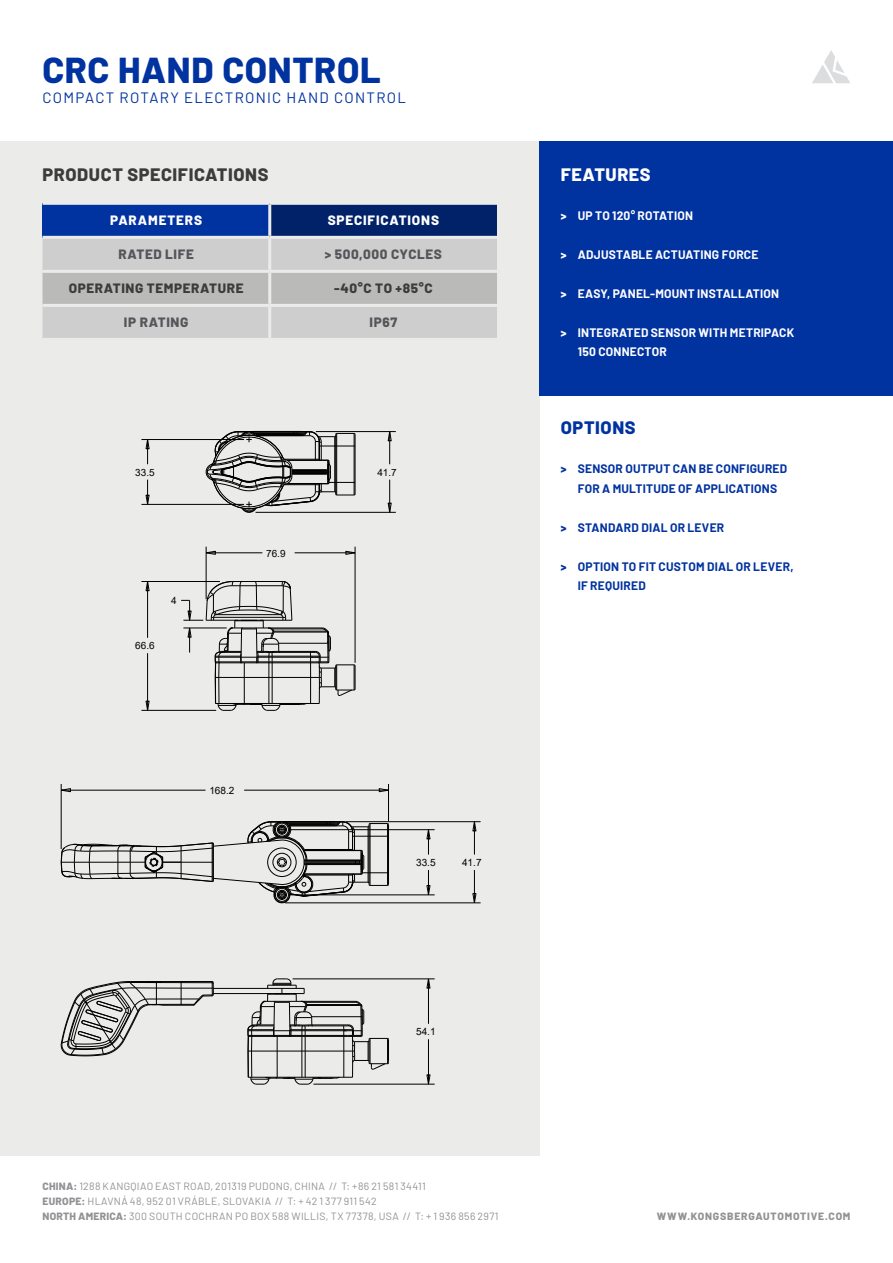
<style>
.page{position:relative;width:893px;height:1263px;background:#fff}
.page>*{position:absolute;margin:0;border:0;box-sizing:border-box;transform-origin:0 0}
.t1{font:800 36px "Barlow";letter-spacing:.02em;color:#0032a0}
.t2{font:800 18px "Barlow";letter-spacing:.03em;color:#3c3c3c}
.t3{font:800 18px "Barlow";letter-spacing:.035em;color:#fff}
.t4{font:800 18px "Barlow";letter-spacing:.03em;color:#0032a0}
.t5{font:15px "Barlow";letter-spacing:.085em;color:#0032a0}
.t6{font:800 13.5px "Barlow";letter-spacing:.045em;color:#56565a}
.t7{font:800 13.5px "Barlow";letter-spacing:.045em;color:#3c3c3c}
.t8{font:800 13.5px "Barlow";letter-spacing:.065em;color:#fff}
.t9{font:700 12px/19.5px "Barlow";letter-spacing:.02em;color:#0032a0;text-align:center}
.t10{font:700 12px/19.5px "Barlow";letter-spacing:.02em;color:#fff}
.t11{font:10.5px/15px "Barlow";letter-spacing:.035em;color:#919295}
.t12{font:800 10.5px "Barlow";letter-spacing:.075em;color:#919295}
.t13{font:10.05px "Arial";color:#000}
.s1{font-weight:800}
</style>
<div class="page">
<svg style="left:812px;top:50px;width:38px;height:33px"></svg>
<div style="left:0;top:141px;width:539px;height:1015px;background:#ebebea"></div>
<div style="left:43px;top:203px;width:227px;height:34px;background:#0032a0"></div>
<div style="left:270px;top:203px;width:227px;height:34px;background:#012169"></div>
<div style="left:43px;top:239px;width:454px;height:99px;background:#cecece"></div>
<div style="left:43px;top:273px;width:454px;height:31px;background:#babab9"></div>
<hr style="left:43px;top:202px;width:227px;height:3px;background:#ebebea">
<hr style="left:270px;top:202px;width:227px;height:3px;background:#ebebea">
<hr style="left:268px;top:205px;width:3px;height:31px;background:#ebebea">
<hr style="left:43px;top:236px;width:227px;height:3px;background:#ebebea">
<hr style="left:270px;top:236px;width:227px;height:3px;background:#ebebea">
<hr style="left:268px;top:239px;width:3px;height:31px;background:#ebebea">
<hr style="left:43px;top:270px;width:227px;height:3px;background:#ebebea">
<hr style="left:270px;top:270px;width:227px;height:3px;background:#ebebea">
<hr style="left:268px;top:273px;width:3px;height:31px;background:#ebebea">
<hr style="left:43px;top:304px;width:227px;height:3px;background:#ebebea">
<hr style="left:270px;top:304px;width:227px;height:3px;background:#ebebea">
<hr style="left:268px;top:307px;width:3px;height:31px;background:#ebebea">
<div style="left:539px;top:141px;width:354px;height:254px;background:#0032a0"></div>
<hr style="left:355px;top:434px;width:1px;height:60px;background:#000">
<svg style="left:345px;top:551px;width:10px;height:4px"></svg>
<svg style="left:207px;top:551px;width:9px;height:4px"></svg>
<svg style="left:145px;top:701px;width:5px;height:9px"></svg>
<svg style="left:145px;top:582px;width:5px;height:9px"></svg>
<svg style="left:388px;top:432px;width:4px;height:9px"></svg>
<svg style="left:388px;top:503px;width:4px;height:9px"></svg>
<hr style="left:147px;top:581px;width:1px;height:57px;background:#000">
<hr style="left:147px;top:653px;width:1px;height:57px;background:#000">
<hr style="left:206px;top:547px;width:1px;height:52px;background:#000">
<hr style="left:141px;top:710px;width:75px;height:1px;background:#000">
<hr style="left:141px;top:581px;width:79px;height:1px;background:#000">
<hr style="left:355px;top:547px;width:1px;height:116px;background:#000">
<hr style="left:295px;top:552px;width:60px;height:1px;background:#000">
<hr style="left:206px;top:552px;width:56px;height:1px;background:#000">
<svg style="left:145px;top:440px;width:5px;height:24px"></svg>
<svg style="left:145px;top:480px;width:5px;height:24px"></svg>
<hr style="left:256px;top:512px;width:140px;height:1px;background:#000">
<hr style="left:141px;top:504px;width:103px;height:1px;background:#000">
<hr style="left:141px;top:439px;width:103px;height:1px;background:#000">
<hr style="left:316px;top:431px;width:80px;height:1px;background:#000">
<hr style="left:389px;top:480px;width:1px;height:32px;background:#000">
<hr style="left:389px;top:432px;width:1px;height:32px;background:#000">
<svg style="left:206px;top:431px;width:149px;height:82px"></svg>
<hr style="left:252px;top:431px;width:50px;height:1px;background:#000">
<svg style="left:181px;top:581px;width:175px;height:130px"></svg>
<hr style="left:213px;top:993px;width:91px;height:1px;background:#000">
<hr style="left:213px;top:988px;width:91px;height:1px;background:#000">
<svg style="left:426px;top:1074px;width:5px;height:10px"></svg>
<svg style="left:426px;top:979px;width:5px;height:10px"></svg>
<svg style="left:379px;top:788px;width:9px;height:4px"></svg>
<svg style="left:62px;top:788px;width:9px;height:4px"></svg>
<svg style="left:472px;top:822px;width:5px;height:9px"></svg>
<svg style="left:472px;top:893px;width:5px;height:9px"></svg>
<hr style="left:313px;top:1084px;width:122px;height:1px;background:#000">
<hr style="left:293px;top:978px;width:142px;height:1px;background:#000">
<hr style="left:428px;top:979px;width:1px;height:45px;background:#000">
<hr style="left:428px;top:1039px;width:1px;height:45px;background:#000">
<hr style="left:61px;top:784px;width:1px;height:65px;background:#000">
<hr style="left:285px;top:902px;width:196px;height:1px;background:#000">
<hr style="left:288px;top:895px;width:147px;height:1px;background:#000">
<hr style="left:289px;top:829px;width:146px;height:1px;background:#000">
<hr style="left:346px;top:821px;width:135px;height:1px;background:#000">
<hr style="left:244px;top:790px;width:144px;height:1px;background:#000">
<hr style="left:61px;top:790px;width:145px;height:1px;background:#000">
<hr style="left:388px;top:784px;width:1px;height:37px;background:#000">
<svg style="left:426px;top:829px;width:5px;height:25px"></svg>
<svg style="left:426px;top:870px;width:5px;height:25px"></svg>
<hr style="left:474px;top:870px;width:1px;height:33px;background:#000">
<hr style="left:474px;top:822px;width:1px;height:32px;background:#000">
<svg style="left:248px;top:978px;width:141px;height:107px"></svg>
<svg style="left:61px;top:821px;width:328px;height:82px"></svg>
<div style="left:145px;top:854px;width:17px;height:17px;border:1px solid #000;border-radius:50%"></div>
<div style="left:150px;top:859px;width:7px;height:7px;border:1px solid #000;border-radius:50%"></div>
<svg style="left:61px;top:981px;width:153px;height:75px"></svg>
<p class="t1" style="left:43px;top:43px;width:340px">CRC HAND CONTROL</p>
<p class="t5" style="left:43px;top:87px;width:365px">COMPACT ROTARY ELECTRONIC HAND CONTROL</p>
<p class="t2" style="left:43px;top:161px;width:227px">PRODUCT SPECIFICATIONS</p>
<p class="t8" style="left:110px;top:210px;width:94px">PARAMETERS</p>
<p class="t8" style="left:328px;top:210px;width:113px">SPECIFICATIONS</p>
<p class="t6" style="left:118px;top:244px;width:77px">RATED LIFE</p>
<p class="t6" style="left:325px;top:244px;width:119px">&gt; 500,000 CYCLES</p>
<p class="t7" style="left:69px;top:278px;width:176px">OPERATING TEMPERATURE</p>
<p class="t7" style="left:334px;top:278px;width:100px">-40°C TO +85°C</p>
<p class="t6" style="left:124px;top:312px;width:66px">IP RATING</p>
<p class="t6" style="left:369px;top:312px;width:29px">IP67</p>
<p class="t13" style="left:135px;top:465px;width:21px">33.5</p>
<p class="t13" style="left:377px;top:465px;width:21px">41.7</p>
<p class="t13" style="left:135px;top:639px;width:21px">66.6</p>
<p class="t13" style="left:171px;top:594px;width:7px">4</p>
<p class="t13" style="left:266px;top:546px;width:21px">76.9</p>
<p class="t13" style="left:209px;top:783px;width:27px">168.2</p>
<p class="t13" style="left:416px;top:856px;width:21px">33.5</p>
<p class="t13" style="left:462px;top:856px;width:21px">41.7</p>
<p class="t3" style="left:561px;top:161px;width:91px">FEATURES</p>
<p class="t10" style="left:561px;top:205px;width:134px"><span class="s1">&gt;</span> UP TO 120° ROTATION</p>
<p class="t10" style="left:561px;top:244px;width:199px"><span class="s1">&gt;</span> ADJUSTABLE ACTUATING FORCE</p>
<p class="t10" style="left:561px;top:283px;width:220px"><span class="s1">&gt;</span> EASY, PANEL-MOUNT INSTALLATION</p>
<p class="t10" style="left:578px;top:322px;width:218px;text-indent:-17px"><span class="s1">&gt;</span> INTEGRATED SENSOR WITH METRIPACK<br>150 CONNECTOR</p>
<p class="t4" style="left:561px;top:414px;width:76px">OPTIONS</p>
<p class="t9" style="left:561px;top:458px;width:228px"><span class="s1">&gt;</span> SENSOR OUTPUT CAN BE CONFIGURED<br>FOR A MULTITUDE OF APPLICATIONS</p>
<p class="t9" style="left:561px;top:517px;width:165px"><span class="s1">&gt;</span> STANDARD DIAL OR LEVER</p>
<p class="t9" style="left:578px;top:556px;width:217px;text-align:left;text-indent:-17px"><span class="s1">&gt;</span> OPTION TO FIT CUSTOM DIAL OR LEVER,<br>IF REQUIRED</p>
<p class="t13" style="left:416px;top:1025px;width:21px">54.1</p>
<p class="t11" style="left:43px;top:1178px;width:458px"><span class="s1">CHINA:</span> 1288 KANGQIAO EAST ROAD, 201319 PUDONG, CHINA // T: +86 21 581 34411<br><span class="s1">EUROPE:</span> HLAVNÁ 48, 952 01 VRÁBLE, SLOVAKIA // T: + 42 1 377 911 542<br><span class="s1">NORTH AMERICA:</span> 300 SOUTH COCHRAN PO BOX 588 WILLIS, TX 77378, USA // T: + 1 936 856 2971</p>
<p class="t12" style="left:657px;top:1209px;width:195px">WWW.KONGSBERGAUTOMOTIVE.COM</p>
</div>
